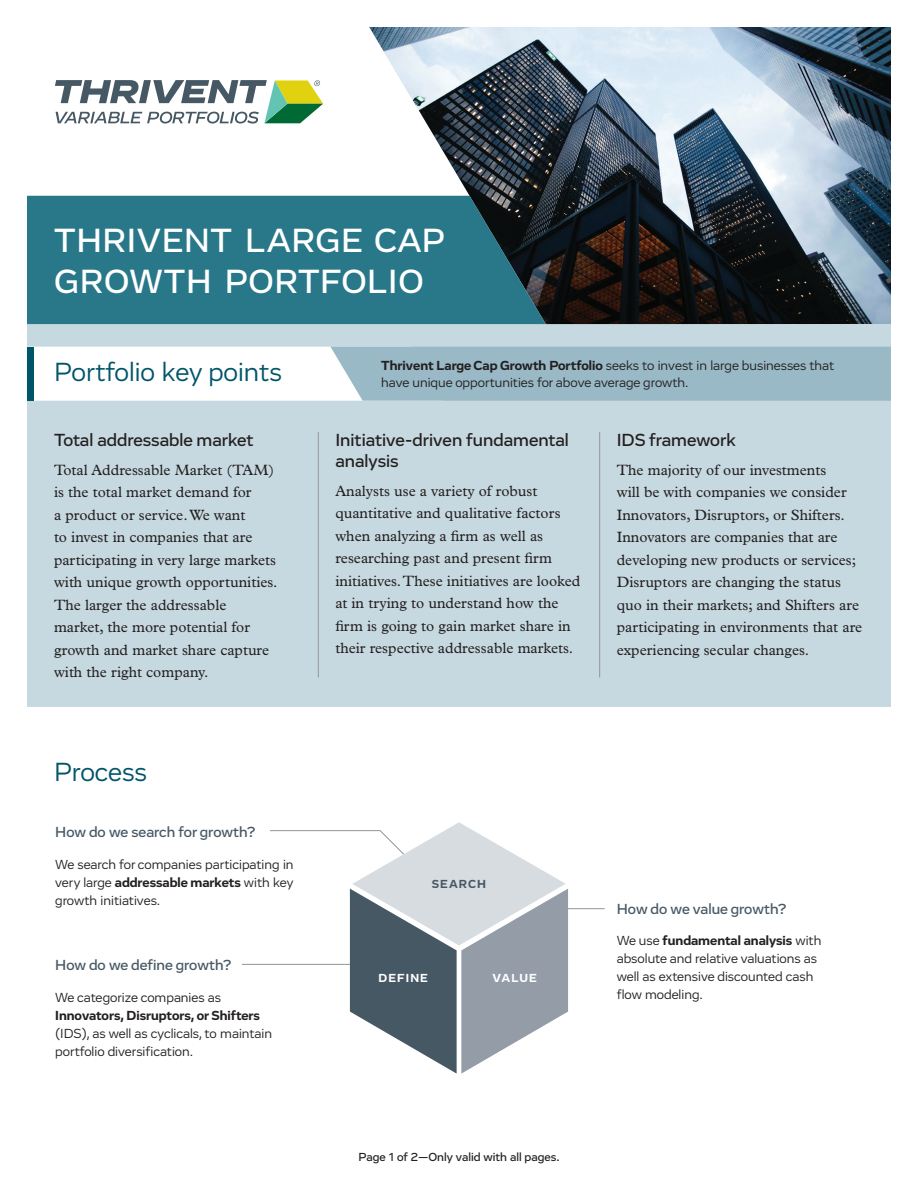
<style>
.page{position:relative;width:918px;height:1188px;background:#fff}
.page>*{position:absolute;margin:0;border:0;box-sizing:border-box;transform-origin:0 0}
.t1{font:500 34.5px/40.5px "Vito";letter-spacing:.015em;color:#fff}
.t2{font:27px "Vito";color:#005568}
.t3{font:500 18px/21px "Vito";color:#231f20}
.t4{font:15px/22.5px "Plantin Std";color:#231f20}
.t5{font:500 15px "Vito";color:#475865}
.t6{font:13.5px/18px "Vito";color:#231f20}
.t7{font:700 13.5px "Vito";color:#231f20}
.t8{font:500 12px "Vito";color:#231f20}
.t9{font:700 12px "Vito";letter-spacing:.09em;color:#fff}
.t10{font:700 12px "Vito";letter-spacing:.09em;color:#475865}
.s1{font-weight:700}
</style>
<div class="page">
<div style="left:27px;top:323px;width:864px;height:383px;background:#c7d9e0"></div>
<img style="left:369px;top:27px;width:522px;height:297px">
<svg style="left:27px;top:196px;width:519px;height:128px;background:#267182"></svg>
<svg style="left:55px;top:80px;width:268px;height:44px"></svg>
<svg style="left:27px;top:347px;width:864px;height:54px;background:#bcd1d9"></svg>
<hr style="left:242px;top:964px;width:118px;height:1px;background:#939598">
<hr style="left:566px;top:908px;width:39px;height:1px;background:#939598">
<svg style="left:269px;top:822px;width:299px;height:252px"></svg>
<hr style="left:318px;top:432px;width:1px;height:245px;background:#939598">
<hr style="left:599px;top:432px;width:1px;height:245px;background:#939598">
<h1 class="t1" style="left:54px;top:220px;width:392px">THRIVENT LARGE CAP<br>GROWTH PORTFOLIO</h1>
<h2 class="t2" style="left:54px;top:356px;width:229px">Portfolio key points</h2>
<p class="t3" style="left:54px;top:429px;width:201px">Total addressable market</p>
<p class="t4" style="left:54px;top:459px;width:225px">Total Addressable Market (TAM) is the total market demand for<br>a product or service. We want<br>to invest in companies that are participating in very large markets with unique growth opportunities.<br>The larger the addressable market, the more potential for growth and market share capture with the right company.</p>
<h2 class="t2" style="left:54px;top:755px;width:95px">Process</h2>
<p class="t5" style="left:55px;top:823px;width:202px">How do we search for growth?</p>
<p class="t6" style="left:55px;top:855px;width:240px;text-align:justify">We search for companies participating in very large <span class="s1">addressable markets</span> with key growth initiatives.</p>
<p class="t5" style="left:55px;top:956px;width:178px">How do we define growth?</p>
<p class="t6" style="left:55px;top:988px;width:167px">We categorize companies as</p>
<p class="t7" style="left:55px;top:1007px;width:206px">Innovators, Disruptors, or Shifters</p>
<p class="t6" style="left:55px;top:1024px;width:218px">(IDS), as well as cyclicals, to maintain portfolio diversification.</p>
<p class="t6" style="left:381px;top:358px;width:455px;line-height:16.5px"><span class="s1">Thrivent Large Cap Growth Portfolio</span> seeks to invest in large businesses that have unique opportunities for above average growth.</p>
<p class="t3" style="left:335px;top:429px;width:235px">Initiative-driven fundamental analysis</p>
<p class="t4" style="left:335px;top:480px;width:247px">Analysts use a variety of robust quantitative and qualitative factors when analyzing a firm as well as researching past and present firm initiatives. These initiatives are looked at in trying to understand how the firm is going to gain market share in their respective addressable markets.</p>
<p class="t3" style="left:617px;top:429px;width:121px">IDS framework</p>
<p class="t4" style="left:617px;top:459px;width:247px">The majority of our investments<br>will be with companies we consider Innovators, Disruptors, or Shifters.<br>Innovators are companies that are developing new products or services; Disruptors are changing the status quo in their markets; and Shifters are participating in environments that are experiencing secular changes.</p>
<p class="t10" style="left:432px;top:877px;width:56px">SEARCH</p>
<p class="t9" style="left:379px;top:970px;width:51px">DEFINE</p>
<p class="t9" style="left:493px;top:970px;width:46px">VALUE</p>
<p class="t5" style="left:617px;top:899px;width:172px">How do we value growth?</p>
<p class="t6" style="left:617px;top:931px;width:206px">We use <span class="s1">fundamental analysis</span> with absolute and relative valuations as well as extensive discounted cash flow modeling.</p>
<p class="t8" style="left:359px;top:1150px;width:202px">Page 1 of 2—Only valid with all pages.</p>
</div>
